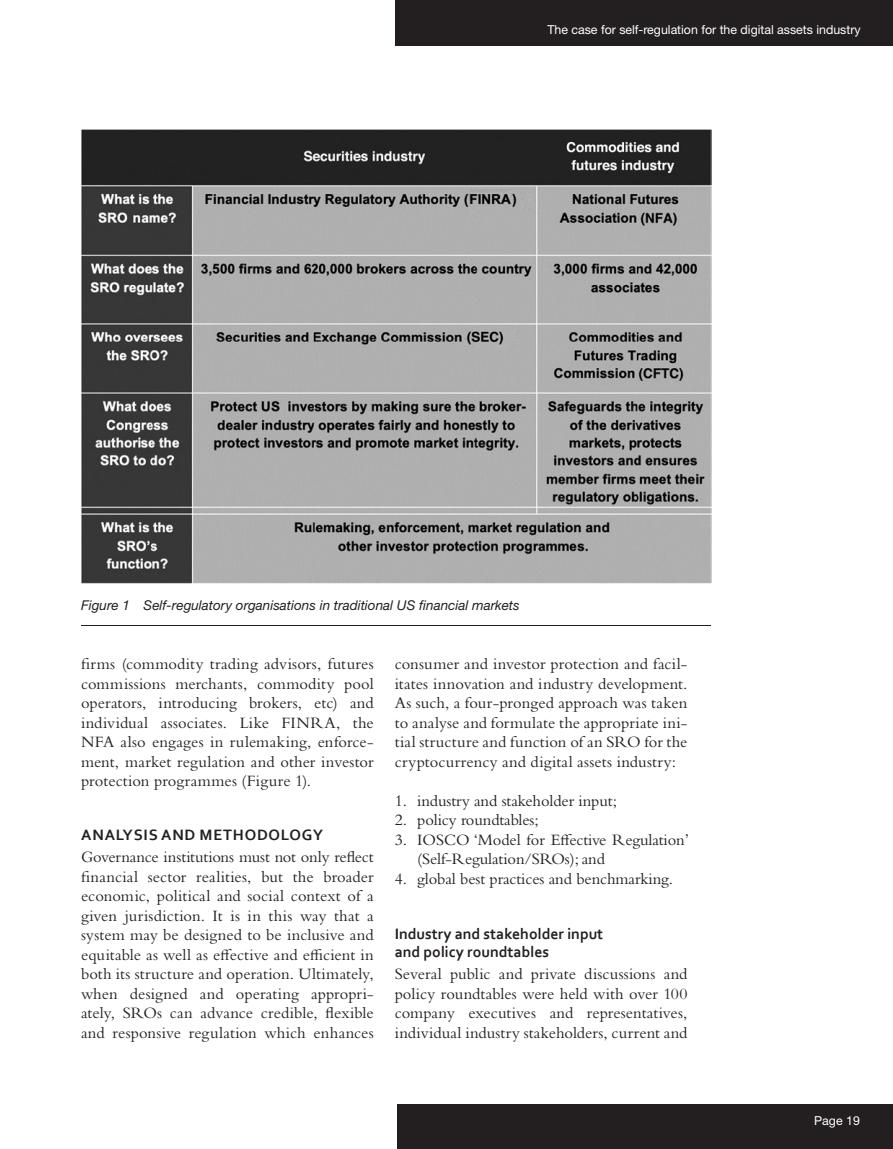
<style>
.page{position:relative;width:893px;height:1149px;background:#fff}
.page>*{position:absolute;margin:0;border:0;box-sizing:border-box;transform-origin:0 0}
.t1{font:16.5px/19.5px "Bembo Std";letter-spacing:-.005em;color:#231f20;text-align:justify}
.t2{font:700 15.75px/18px "Corbel";color:#231f20}
.t3{font:700 15.75px "Corbel";letter-spacing:.05em;color:#231f20}
.t4{font:italic 13.5px "Helvetica Neue LT Std";color:#231f20}
.t5{font:12.3px "Helvetica Neue LT Std";color:#fff}
</style>
<div class="page">
<div style="left:396px;top:0;width:497px;height:46px;background:#231f20"></div>
<div style="left:397px;top:1103px;width:496px;height:45px;background:#231f20"></div>
<hr style="left:81px;top:625px;width:630px;height:1px;background:#231f20">
<img style="left:81px;top:129px;width:630px;height:454px">
<p class="t5" style="left:547px;top:22px;width:315px">The case for self-regulation for the digital assets industry</p>
<p class="t4" style="left:81px;top:597px;width:440px">Figure 1 Self-regulatory organisations in traditional US financial markets</p>
<p class="t1" style="left:81px;top:653px;width:294px">firms (commodity trading advisors, futures commissions merchants, commodity pool operators, introducing brokers, etc) and individual associates. Like FINRA, the NFA also engages in rulemaking, enforce&shy;ment, market regulation and other investor protection programmes (Figure 1).</p>
<p class="t3" style="left:81px;top:825px;width:243px">ANALYSIS AND METHODOLOGY</p>
<p class="t1" style="left:81px;top:846px;width:294px">Governance institutions must not only reflect financial sector realities, but the broader economic, political and social context of a given jurisdiction. It is in this way that a system may be designed to be inclusive and equitable as well as effective and efficient in both its structure and operation. Ultimately, when designed and operating appropri&shy;ately, SROs can advance credible, flexible and responsive regulation which enhances</p>
<p class="t1" style="left:395px;top:653px;width:294px">consumer and investor protection and facil&shy;itates innovation and industry development.<br>As such, a four-pronged approach was taken to analyse and formulate the appropriate ini&shy;tial structure and function of an SRO for the cryptocurrency and digital assets industry:</p>
<p class="t1" style="left:395px;top:790px;width:224px">1. industry and stakeholder input;</p>
<p class="t1" style="left:395px;top:810px;width:146px">2. policy roundtables;</p>
<p class="t1" style="left:417px;top:829px;width:273px;text-indent:-23px">3. IOSCO ‘Model for Effective Regulation’ (Self-Regulation/SROs); and</p>
<p class="t1" style="left:395px;top:868px;width:280px">4. global best practices and benchmarking.</p>
<p class="t2" style="left:395px;top:924px;width:210px">Industry and stakeholder input and policy roundtables</p>
<p class="t1" style="left:395px;top:963px;width:294px">Several public and private discussions and policy roundtables were held with over 100 company executives and representatives, individual industry stakeholders, current and</p>
<p class="t5" style="left:814px;top:1112px;width:47px">Page 19</p>
</div>
